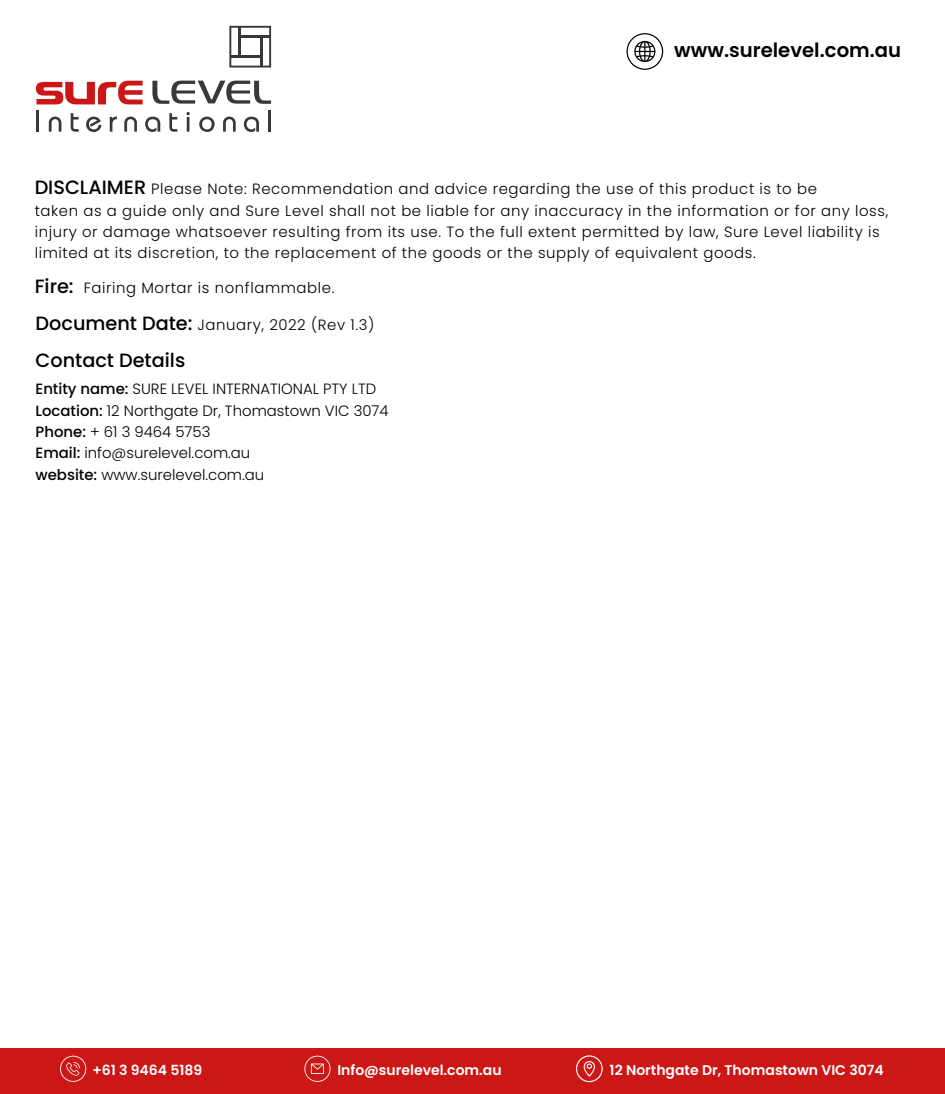
<style>
.page{position:relative;width:945px;height:1094px;background:#fff}
.page>*{position:absolute;margin:0;border:0;box-sizing:border-box;transform-origin:0 0}
.t1{font:600 19.6px "Poppins";color:#000}
.t2{font:500 19.25px "Poppins";color:#000}
.t3{font:300 14.88px/21.3px "Poppins";letter-spacing:.04em;color:#000}
.t4{font:300 14.88px/21.3px "Poppins";color:#000}
.t5{font:600 14px "Poppins";color:#fff}
.s1{font-weight:500;font-size:19.25px}
.s2{font-weight:500}
</style>
<div class="page">
<svg style="left:36px;top:81px;width:107px;height:23px"></svg>
<svg style="left:152px;top:81px;width:119px;height:23px"></svg>
<hr style="left:36px;top:110px;width:3px;height:22px;background:#383838">
<svg style="left:49px;top:117px;width:12px;height:15px"></svg>
<svg style="left:71px;top:113px;width:8px;height:19px"></svg>
<svg style="left:86px;top:117px;width:15px;height:15px"></svg>
<svg style="left:110px;top:117px;width:7px;height:15px"></svg>
<svg style="left:124px;top:117px;width:13px;height:15px"></svg>
<svg style="left:145px;top:117px;width:15px;height:15px"></svg>
<svg style="left:169px;top:113px;width:8px;height:19px"></svg>
<svg style="left:187px;top:112px;width:3px;height:20px"></svg>
<svg style="left:199px;top:117px;width:16px;height:15px"></svg>
<svg style="left:223px;top:117px;width:13px;height:15px"></svg>
<svg style="left:244px;top:117px;width:15px;height:15px"></svg>
<hr style="left:268px;top:110px;width:3px;height:22px;background:#383838">
<svg style="left:229px;top:26px;width:42px;height:42px"></svg>
<hr style="left:239px;top:27px;width:2px;height:29px;background:#383838">
<hr style="left:240px;top:35px;width:30px;height:2px;background:#383838">
<hr style="left:260px;top:36px;width:2px;height:31px;background:#383838">
<hr style="left:231px;top:55px;width:30px;height:2px;background:#383838">
<div style="left:0;top:1048px;width:945px;height:46px;background:#cb1716"></div>
<svg style="left:304px;top:1055px;width:27px;height:27px"></svg>
<svg style="left:60px;top:1055px;width:26px;height:27px"></svg>
<svg style="left:576px;top:1055px;width:27px;height:27px"></svg>
<svg style="left:627px;top:33px;width:36px;height:37px"></svg>
<h1 class="t1" style="left:674px;top:39px;width:228px">www.surelevel.com.au</h1>
<p class="t3" style="left:35px;top:179px;width:855px"><span class="s1">DISCLAIMER</span> Please Note: Recommendation and advice regarding the use of this product is to be<br>taken as a guide only and Sure Level shall not be liable for any inaccuracy in the information or for any loss, injury or damage whatsoever resulting from its use. To the full extent permitted by law, Sure Level liability is limited at its discretion, to the replacement of the goods or the supply of equivalent goods.</p>
<p class="t3" style="left:35px;top:277px;width:301px"><span class="s1">Fire:</span> Fairing Mortar is nonflammable.</p>
<p class="t3" style="left:36px;top:314px;width:340px"><span class="s1">Document Date:</span> January, 2022 (Rev 1.3)</p>
<p class="t2" style="left:36px;top:349px;width:151px">Contact Details</p>
<p class="t4" style="left:36px;top:378px;width:355px"><span class="s2">Entity name:</span> SURE LEVEL INTERNATIONAL PTY LTD <span class="s2">Location:</span> 12 Northgate Dr, Thomastown VIC 3074<br><span class="s2">Phone:</span> + 61 3 9464 5753<br><span class="s2">Email:</span> info@surelevel.com.au<br><span class="s2">website:</span> www.surelevel.com.au</p>
<p class="t5" style="left:92px;top:1062px;width:111px">+61 3 9464 5189</p>
<p class="t5" style="left:337px;top:1062px;width:166px">Info@surelevel.com.au</p>
<p class="t5" style="left:610px;top:1062px;width:276px">12 Northgate Dr, Thomastown VIC 3074</p>
</div>
